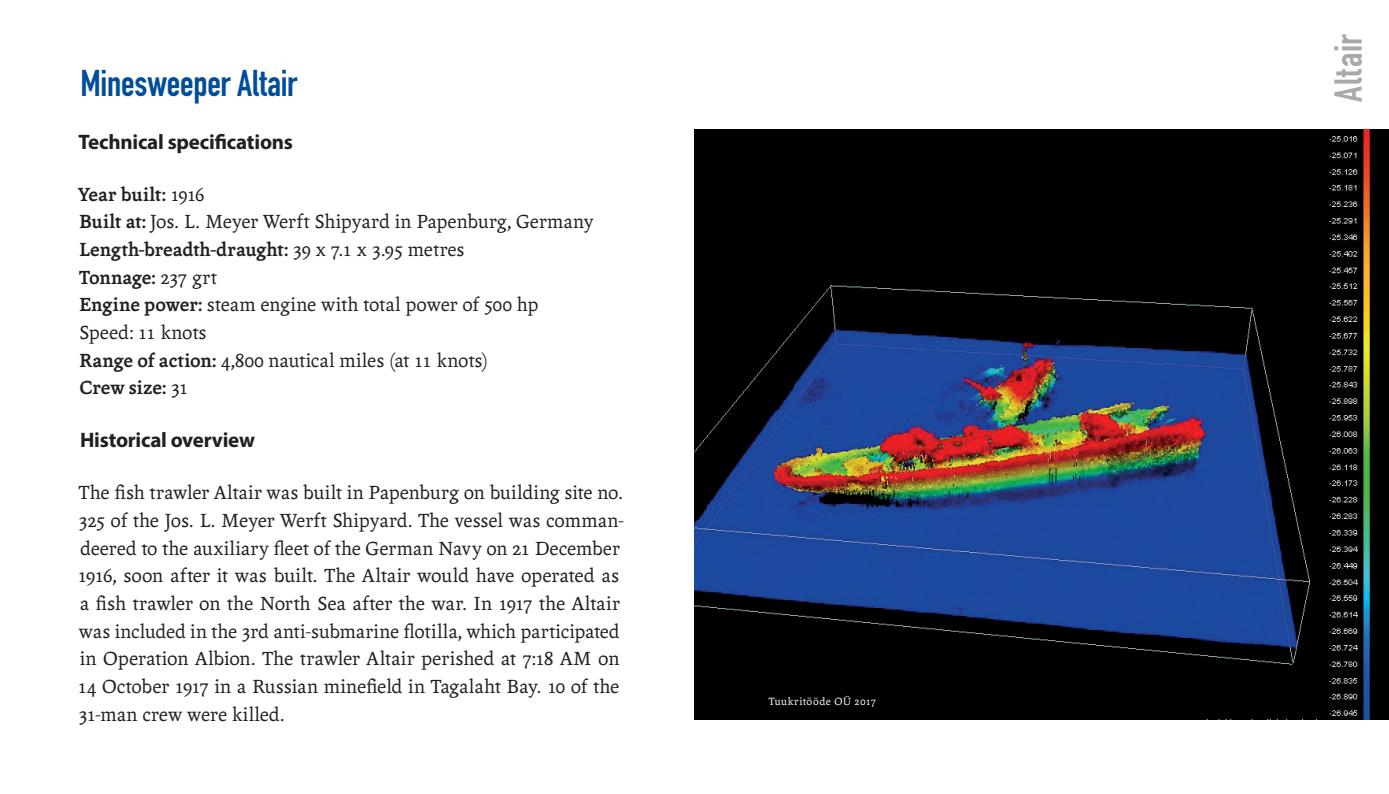
<style>
.page{position:relative;width:1389px;height:794px;background:#fff}
.page>*{position:absolute;margin:0;border:0;box-sizing:border-box;transform-origin:0 0}
.t1{font:38.5px "DIN Engschrift Std";letter-spacing:.025em;color:#a8a9ad}
.t2{font:36.75px "DIN Engschrift Std";letter-spacing:-.01em;color:#014d9a}
.t3{font:700 21px "Myriad Pro";letter-spacing:-.01em;color:#231f20}
.t4{font:20.47px/27.7px "Andralis ND Os F";letter-spacing:-.005em;color:#231f20}
.t5{font:11.38px "Andralis ND Os F";letter-spacing:.045em;color:#fff}
.s1{font-weight:700}
</style>
<div class="page">
<img style="left:694px;top:129px;width:695px;height:590px">
<h2 class="t2" style="left:81px;top:61px;width:218px">Minesweeper Altair</h2>
<p class="t3" style="left:78px;top:128px;width:216px">Technical specifications</p>
<p class="t4" style="left:78px;top:181px;width:517px"><span class="s1">Year built:</span> 1916<br><span class="s1">Built at:</span> Jos. L. Meyer Werft Shipyard in Papenburg, Germany <span class="s1">Length-breadth-draught:</span> 39 x 7.1 x 3.95 metres<br><span class="s1">Tonnage:</span> 237 grt<br><span class="s1">Engine power:</span> steam engine with total power of 500 hp Speed: 11 knots<br><span class="s1">Range of action:</span> 4,800 nautical miles (at 11 knots)<br><span class="s1">Crew size:</span> 31</p>
<p class="t3" style="left:80px;top:426px;width:176px">Historical overview</p>
<p class="t4" style="left:78px;top:479px;width:548px">The fish trawler Altair was built in Papenburg on building site no.<br>325 of the Jos. L. Meyer Werft Shipyard. The vessel was comman&shy;deered to the auxiliary fleet of the German Navy on 21 December 1916, soon after it was built. The Altair would have operated as a fish trawler on the North Sea after the war. In 1917 the Altair was included in the 3rd anti-submarine flotilla, which participated in Operation Albion. The trawler Altair perished at 7:18 AM on 14 October 1917 in a Russian minefield in Tagalaht Bay. 10 of the 31-man crew were killed.</p>
<p class="t5" style="left:769px;top:695px;width:109px">Tuukritööde OÜ 2017</p>
<h1 class="t1" style="left:1326px;top:102px;width:69px;rotate:-90deg">Altair</h1>
</div>
